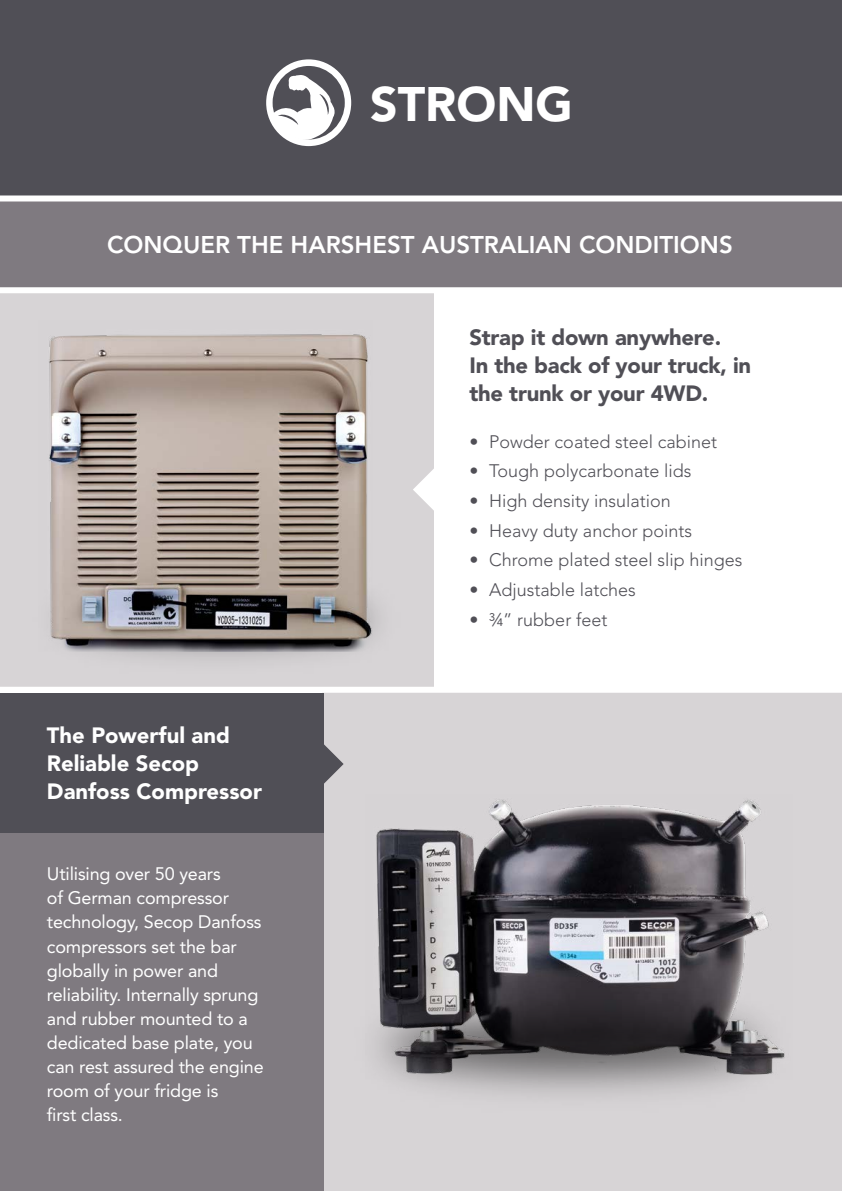
<style>
.page{position:relative;width:842px;height:1191px;background:#fff}
.page>*{position:absolute;margin:0;border:0;box-sizing:border-box;transform-origin:0 0}
.t1{font:900 48px "Avenir LT Std";color:#fff}
.t2{font:800 24px "Avenir LT Std";color:#fff}
.t3{font:900 22px/28px "Avenir LT Std";letter-spacing:-.01em;color:#504f56}
.t4{font:900 22px/28px "Avenir LT Std";color:#fff}
.t5{font:18px/24px "Avenir LT Std";letter-spacing:-.01em;color:#fff}
.t6{font:300 18px "Avenir LT Std";color:#504f56}
</style>
<div class="page">
<div style="left:0;top:0;width:842px;height:198px;background:#504f56"></div>
<div style="left:322px;top:692px;width:520px;height:499px;background:#d7d4d6"></div>
<div style="left:0;top:693px;width:323px;height:142px;background:#504f56"></div>
<div style="left:0;top:833px;width:323px;height:358px;background:#7f7a80"></div>
<img style="left:376px;top:800px;width:393px;height:137px">
<img style="left:376px;top:937px;width:409px;height:158px">
<div style="left:0;top:198px;width:842px;height:92px;background:#7f7a80"></div>
<div style="left:0;top:290px;width:433px;height:399px;background:#d7d4d6"></div>
<div style="left:0;top:287px;width:842px;height:6px;background:#fff"></div>
<div style="left:0;top:195px;width:842px;height:6px;background:#fff"></div>
<svg style="left:266px;top:59px;width:85px;height:87px"></svg>
<div style="left:0;top:687px;width:842px;height:6px;background:#fff"></div>
<img style="left:44px;top:334px;width:328px;height:317px">
<svg style="left:323px;top:741px;width:21px;height:45px"></svg>
<svg style="left:413px;top:467px;width:21px;height:45px"></svg>
<h1 class="t1" style="left:370px;top:75px;width:204px">STRONG</h1>
<h2 class="t2" style="left:107px;top:231px;width:627px">CONQUER THE HARSHEST AUSTRALIAN CONDITIONS</h2>
<p class="t4" style="left:47px;top:721px;width:217px">The Powerful and<br>Reliable Secop<br>Danfoss Compressor</p>
<p class="t5" style="left:47px;top:862px;width:218px">Utilising over 50 years<br>of German compressor technology, Secop Danfoss compressors set the bar globally in power and reliability. Internally sprung and rubber mounted to a dedicated base plate, you can rest assured the engine room of your fridge is<br>first class.</p>
<p class="t3" style="left:469px;top:323px;width:283px">Strap it down anywhere.<br>In the back of your truck, in the trunk or your 4WD.</p>
<p class="t6" style="left:469px;top:431px;width:249px">• Powder coated steel cabinet</p>
<p class="t6" style="left:469px;top:460px;width:223px">• Tough polycarbonate lids</p>
<p class="t6" style="left:469px;top:490px;width:203px">• High density insulation</p>
<p class="t6" style="left:469px;top:520px;width:224px">• Heavy duty anchor points</p>
<p class="t6" style="left:469px;top:549px;width:274px">• Chrome plated steel slip hinges</p>
<p class="t6" style="left:469px;top:579px;width:168px">• Adjustable latches</p>
<p class="t6" style="left:469px;top:609px;width:139px">• ¾” rubber feet</p>
</div>
